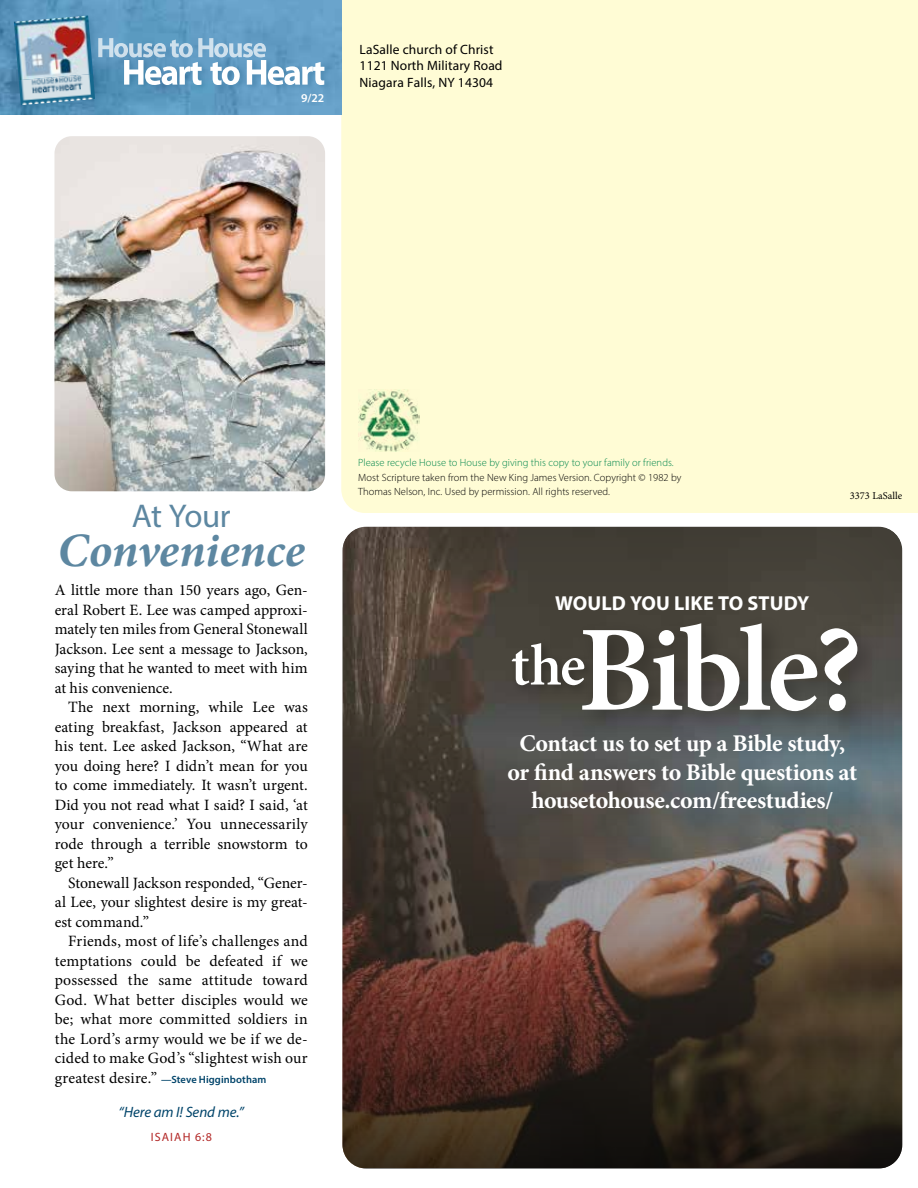
<style>
.page{position:relative;width:918px;height:1188px;background:#fff}
.page>*{position:absolute;margin:0;border:0;box-sizing:border-box;transform-origin:0 0}
.t1{font:600 122.4px "Minion Pro";letter-spacing:-.04em;color:#fff}
.t2{font:italic 700 48px "Minion Pro";letter-spacing:-.005em;color:#5d87a1}
.t3{font:33px "Myriad Pro";letter-spacing:-.02em;color:#5d87a1}
.t4{font:700 24px/28.5px "Minion Pro";letter-spacing:-.02em;color:#fff;text-align:center}
.t5{font:700 20.25px "Myriad Pro";letter-spacing:.005em;color:#fff}
.t6{font:15.75px/19.5px "Minion Pro";color:#000;text-align:justify}
.t7{font:italic 15px "Myriad Pro";letter-spacing:-.005em;color:#00446a}
.t8{font:13.5px/16.5px "Myriad Pro";letter-spacing:.01em;color:#000}
.t9{font:12px "Myriad Pro";letter-spacing:.1em;color:#b22625}
.t10{font:600 12px "Myriad Pro";color:#fff}
.t11{font:300 10.5px/13.5px "Myriad Pro";letter-spacing:.005em;color:#000}
.t12{font:300 10.5px "Myriad Pro";letter-spacing:.005em;color:#00864b}
.t13{font:600 10.5px "Myriad Pro";letter-spacing:.01em;color:#00446a}
.t14{font:10.5px "Minion Pro";color:#000}
.s1{font-family:"Minion Pro";font-weight:400;font-size:15.75px;color:#000}
</style>
<div class="page">
<div style="left:341px;top:0;width:577px;height:513px;background:#fffcd5"></div>
<img style="left:358px;top:390px;width:62px;height:62px">
<div style="left:11px;top:13px;width:96px;height:104px;background:#00446a;opacity:.17"></div>
<svg style="left:0;top:0;width:341px;height:114px;background:#75a4c4"></svg>
<div style="left:330px;top:517px;width:585px;height:653px;background:#000;opacity:.15"></div>
<svg style="left:342px;top:708px;width:560px;height:461px;background:#4e4138"></svg>
<div style="left:508px;top:639px;width:87px;height:58px;background:#444038"></div>
<div style="left:574px;top:615px;width:307px;height:120px;background:#000;opacity:.28"></div>
<img style="left:54px;top:136px;width:271px;height:355px">
<div style="left:912px;top:523px;width:6px;height:665px;background:#fff"></div>
<p class="t10" style="left:301px;top:91px;width:25px">9/22</p>
<p class="t8" style="left:360px;top:41px;width:144px">LaSalle church of Christ<br>1121 North Military Road<br>Niagara Falls, NY 14304</p>
<h3 class="t3" style="left:132px;top:496px;width:100px">At Your</h3>
<h2 class="t2" style="left:58px;top:517px;width:249px">Convenience</h2>
<p class="t6" style="left:55px;top:580px;width:255px">A little more than 150 years ago, Gen&shy;eral Robert E. Lee was camped approxi&shy;mately ten miles from General Stonewall Jackson. Lee sent a message to Jackson, saying that he wanted to meet with him at his convenience.</p>
<p class="t6" style="left:55px;top:697px;width:255px;text-indent:13px">The next morning, while Lee was eating breakfast, Jackson appeared at his tent. Lee asked Jackson, “What are you doing here? I didn’t mean for you to come immediately. It wasn’t urgent.<br>Did you not read what I said? I said, ‘at your convenience.’ You unnecessarily rode through a terrible snowstorm to get here.”</p>
<p class="t6" style="left:55px;top:873px;width:255px;text-indent:13px">Stonewall Jackson responded, “Gener&shy;al Lee, your slightest desire is my great&shy;est command.”</p>
<p class="t6" style="left:55px;top:931px;width:255px;text-indent:13px">Friends, most of life’s challenges and temptations could be defeated if we possessed the same attitude toward God. What better disciples would we be; what more committed soldiers in the Lord’s army would we be if we de&shy;cided to make God’s “slightest wish our</p>
<p class="t13" style="left:55px;top:1072px;width:213px"><span class="s1">greatest desire.”</span> —Steve Higginbotham</p>
<p class="t7" style="left:118px;top:1103px;width:127px">“Here am I! Send me.”</p>
<p class="t9" style="left:151px;top:1130px;width:63px">ISAIAH 6:8</p>
<p class="t12" style="left:358px;top:456px;width:317px">Please recycle House to House by giving this copy to your family or friends.</p>
<p class="t11" style="left:358px;top:471px;width:325px">Most Scripture taken from the New King James Version. Copyright © 1982 by<br>Thomas Nelson, Inc. Used by permission. All rights reserved.</p>
<p class="t14" style="left:850px;top:489px;width:54px">3373 LaSalle</p>
<p class="t5" style="left:555px;top:590px;width:256px">WOULD YOU LIKE TO STUDY</p>
<h1 class="t1" style="left:511px;top:586px;width:353px"><sup>the</sup>Bible?</h1>
<h3 class="t4" style="left:507px;top:729px;width:351px">Contact us to set up a Bible study, or find answers to Bible questions at housetohouse.com/freestudies/</h3>
</div>
